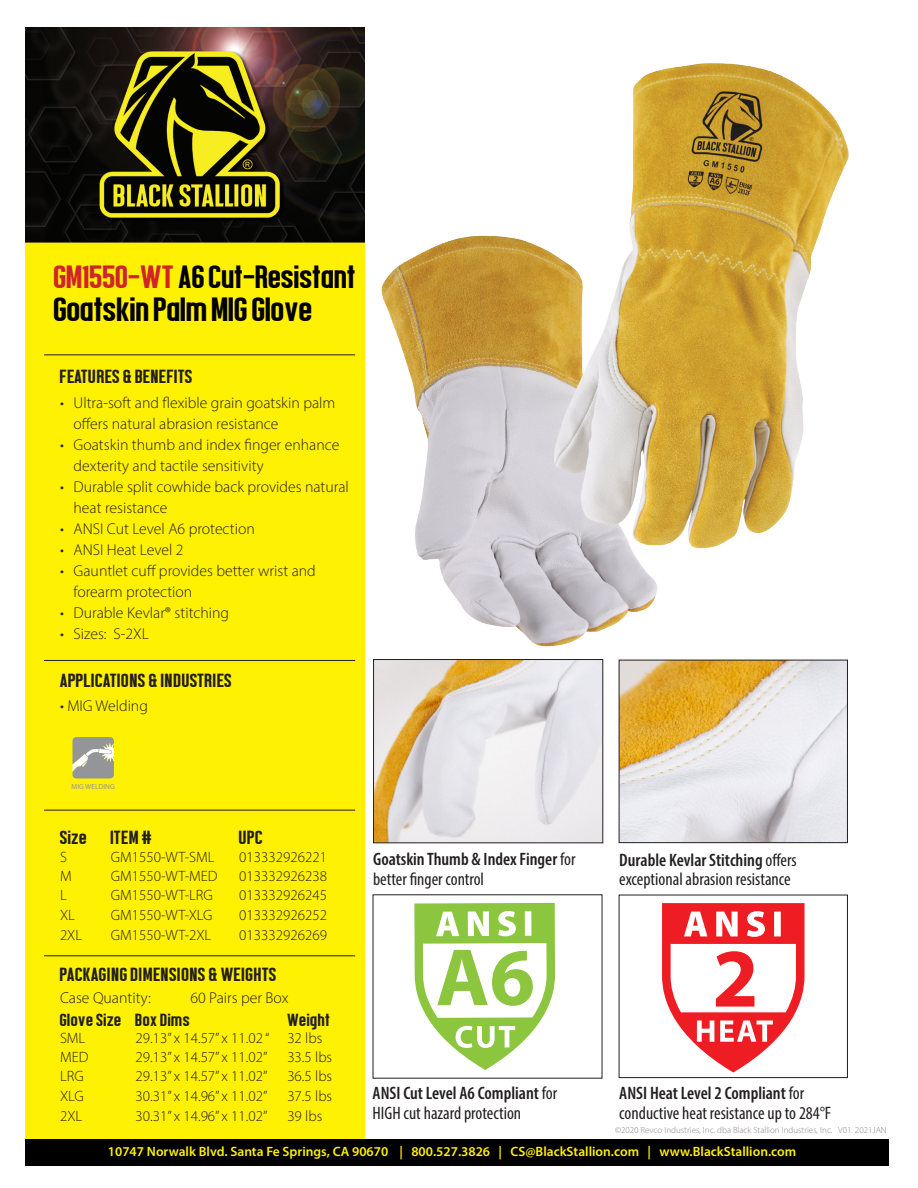
<style>
.page{position:relative;width:918px;height:1188px;background:#fff}
.page>*{position:absolute;margin:0;border:0;box-sizing:border-box;transform-origin:0 0}
.t1{font:34.5px "Confidel";letter-spacing:-.025em;color:#000}
.t2{font:33px "Confidel";letter-spacing:-.025em;color:#000}
.t3{font:19.5px "Confidel";color:#231f20}
.t4{font:condensed 18px/19.5px "Myriad Pro";color:#231f20}
.t5{font:600 condensed 18px/19.5px "Myriad Pro";color:#231f20}
.t6{font:18px "Confidel";color:#231f20}
.t7{font:300 15.75px/21px "Myriad Pro";color:#231f20}
.t8{font:300 15px "Myriad Pro";color:#231f20}
.t9{font:600 13.5px "Myriad Pro";color:#fff101}
.t10{font:300 9px "Myriad Pro";color:#8b8484}
.t11{font:7.35px "Myriad Pro";color:#939598}
.s1{color:#d1232a}
.s2{font-weight:400}
.s3{font-weight:600}
</style>
<div class="page">
<div style="left:25px;top:165px;width:340px;height:994px;background:#fff101"></div>
<img style="left:25px;top:27px;width:340px;height:215px">
<div style="left:25px;top:1139px;width:864px;height:27px;background:#000"></div>
<img style="left:364px;top:32px;width:485px;height:637px">
<svg style="left:72px;top:737px;width:42px;height:41px"></svg>
<hr style="left:44px;top:354px;width:311px;height:1px;background:#231f20">
<hr style="left:44px;top:660px;width:311px;height:1px;background:#231f20">
<hr style="left:44px;top:810px;width:311px;height:1px;background:#231f20">
<svg style="left:662px;top:903px;width:143px;height:169px"></svg>
<div style="left:619px;top:895px;width:229px;height:183px;border:1px solid #231f20"></div>
<img style="left:621px;top:662px;width:225px;height:179px">
<div style="left:619px;top:660px;width:229px;height:183px;border:1px solid #231f20"></div>
<svg style="left:414px;top:903px;width:141px;height:167px"></svg>
<img style="left:375px;top:661px;width:226px;height:180px">
<div style="left:373px;top:659px;width:230px;height:184px;border:1px solid #231f20"></div>
<hr style="left:44px;top:955px;width:311px;height:1px;background:#231f20">
<p class="t2" style="left:54px;top:259px;width:305px"><span class="s1">GM1550-WT</span> A6 Cut-Resistant</p>
<p class="t1" style="left:54px;top:290px;width:261px">Goatskin Palm MIG Glove</p>
<p class="t3" style="left:60px;top:365px;width:135px">FEATURES &amp; BENEFITS</p>
<p class="t7" style="left:74px;top:392px;width:263px;text-indent:-14px">• Ultra-soft and flexible grain goatskin palm offers natural abrasion resistance</p>
<p class="t7" style="left:74px;top:434px;width:267px;text-indent:-14px">• Goatskin thumb and index finger enhance dexterity and tactile sensitivity</p>
<p class="t7" style="left:74px;top:476px;width:277px;text-indent:-14px">• Durable split cowhide back provides natural heat resistance</p>
<p class="t7" style="left:60px;top:518px;width:196px">• ANSI Cut Level A6 protection</p>
<p class="t7" style="left:60px;top:539px;width:125px">• ANSI Heat Level 2</p>
<p class="t7" style="left:74px;top:560px;width:244px;text-indent:-14px">• Gauntlet cuff provides better wrist and forearm protection</p>
<p class="t7" style="left:60px;top:602px;width:171px">• Durable Kevlar® stitching</p>
<p class="t7" style="left:60px;top:623px;width:90px">• Sizes: S-2XL</p>
<p class="t3" style="left:60px;top:670px;width:174px">APPLICATIONS &amp; INDUSTRIES</p>
<p class="t7" style="left:60px;top:695px;width:89px">• MIG Welding</p>
<p class="t11" style="left:72px;top:782px;width:45px">MIG WELDING</p>
<p class="t3" style="left:60px;top:827px;width:29px">Size</p>
<p class="t3" style="left:111px;top:827px;width:43px">ITEM #</p>
<p class="t3" style="left:239px;top:827px;width:26px">UPC</p>
<p class="t8" style="left:60px;top:848px;width:8px">S</p>
<p class="t8" style="left:111px;top:848px;width:105px">GM1550-WT-SML</p>
<p class="t8" style="left:239px;top:848px;width:89px">013332926221</p>
<p class="t8" style="left:60px;top:867px;width:13px">M</p>
<p class="t8" style="left:111px;top:867px;width:108px">GM1550-WT-MED</p>
<p class="t8" style="left:239px;top:867px;width:89px">013332926238</p>
<p class="t8" style="left:60px;top:886px;width:8px">L</p>
<p class="t8" style="left:111px;top:886px;width:104px">GM1550-WT-LRG</p>
<p class="t8" style="left:239px;top:886px;width:89px">013332926245</p>
<p class="t8" style="left:60px;top:906px;width:16px">XL</p>
<p class="t8" style="left:111px;top:906px;width:103px">GM1550-WT-XLG</p>
<p class="t8" style="left:239px;top:906px;width:89px">013332926252</p>
<p class="t8" style="left:60px;top:926px;width:24px">2XL</p>
<p class="t8" style="left:111px;top:926px;width:102px">GM1550-WT-2XL</p>
<p class="t8" style="left:239px;top:926px;width:89px">013332926269</p>
<p class="t3" style="left:60px;top:964px;width:219px">PACKAGING DIMENSIONS &amp; WEIGHTS</p>
<p class="t7" style="left:60px;top:987px;width:92px">Case Quantity:</p>
<p class="t7" style="left:190px;top:987px;width:100px">60 Pairs per Box</p>
<p class="t6" style="left:60px;top:1010px;width:63px">Glove Size</p>
<p class="t6" style="left:136px;top:1010px;width:56px">Box Dims</p>
<p class="t6" style="left:287px;top:1010px;width:45px">Weight</p>
<p class="t8" style="left:60px;top:1029px;width:27px">SML</p>
<p class="t8" style="left:136px;top:1029px;width:135px">29.13” x 14.57” x 11.02 “</p>
<p class="t8" style="left:287px;top:1029px;width:36px">32 lbs</p>
<p class="t8" style="left:60px;top:1048px;width:30px">MED</p>
<p class="t8" style="left:136px;top:1048px;width:133px">29.13” x 14.57” x 11.02”</p>
<p class="t8" style="left:287px;top:1048px;width:46px">33.5 lbs</p>
<p class="t8" style="left:60px;top:1067px;width:25px">LRG</p>
<p class="t8" style="left:136px;top:1067px;width:133px">29.13” x 14.57” x 11.02”</p>
<p class="t8" style="left:287px;top:1067px;width:46px">36.5 lbs</p>
<p class="t8" style="left:60px;top:1087px;width:25px">XLG</p>
<p class="t8" style="left:136px;top:1087px;width:133px">30.31” x 14.96” x 11.02”</p>
<p class="t8" style="left:287px;top:1087px;width:46px">37.5 lbs</p>
<p class="t8" style="left:60px;top:1107px;width:24px">2XL</p>
<p class="t8" style="left:136px;top:1107px;width:133px">30.31” x 14.96” x 11.02”</p>
<p class="t8" style="left:287px;top:1107px;width:36px">39 lbs</p>
<p class="t5" style="left:373px;top:849px;width:204px">Goatskin Thumb &amp; Index Finger <span class="s2">for better finger control</span></p>
<p class="t4" style="left:619px;top:850px;width:179px"><span class="s3">Durable Kevlar Stitching</span> offers exceptional abrasion resistance</p>
<p class="t4" style="left:373px;top:1083px;width:186px"><span class="s3">ANSI Cut Level A6 Compliant</span> for<br>HIGH cut hazard protection</p>
<p class="t4" style="left:619px;top:1083px;width:213px"><span class="s3">ANSI Heat Level 2 Compliant</span> for conductive heat resistance up to 284°F</p>
<p class="t10" style="left:615px;top:1124px;width:273px">©2020 Revco Industries, Inc. dba Black Stallion Industries, Inc. V01. 2021JAN</p>
<p class="t9" style="left:108px;top:1143px;width:690px">10747 Norwalk Blvd. Santa Fe Springs, CA 90670 | 800.527.3826 | CS@BlackStallion.com | www.BlackStallion.com</p>
</div>
